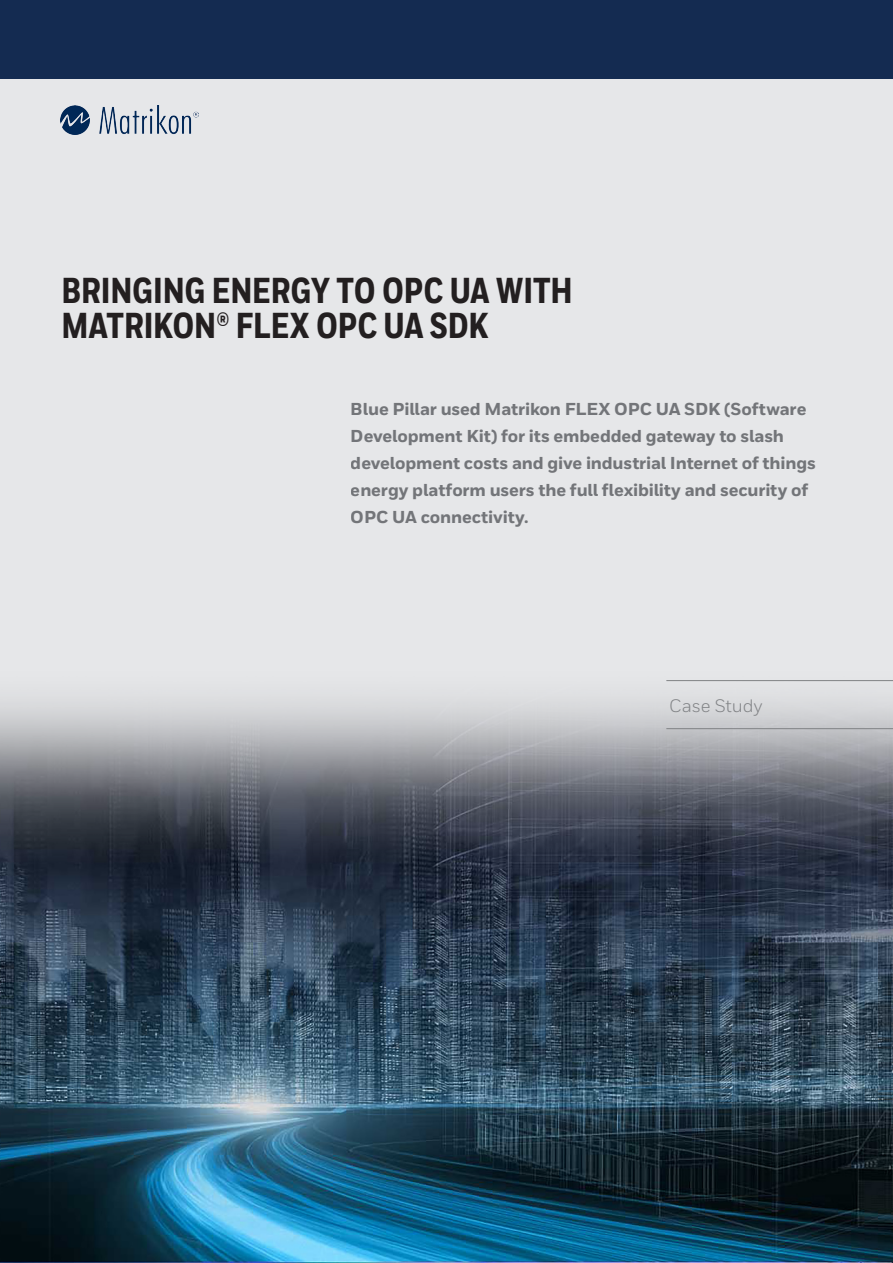
<style>
.page{position:relative;width:893px;height:1263px;background:#fff}
.page>*{position:absolute;margin:0;border:0;box-sizing:border-box;transform-origin:0 0}
.Cover__Title__All_Ca{font:800 36px/34.5px "Honeywell Cond";letter-spacing:-.005em;color:#231f20}
.Cover__Product_Name{font:18px "Honeywell Sans";letter-spacing:-.005em;color:#808285}
.t1{font:800 17.25px/27px "Honeywell Sans";letter-spacing:-.01em;color:#808285}
</style>
<div class="page">
<div style="left:0;top:1px;width:893px;height:1262px;background:#e6e7e9"></div>
<img style="left:0;top:681px;width:893px;height:582px">
<hr style="left:666px;top:680px;width:227px;height:1px;background:#808285">
<hr style="left:666px;top:728px;width:227px;height:1px;background:#808285">
<div style="left:0;top:1px;width:893px;height:78px;background:#142b51"></div>
<img style="left:60px;top:105px;width:138px;height:30px">
<p class="Cover__Title__All_Ca" style="left:62px;top:275px;width:513px">BRINGING ENERGY TO OPC UA WITH<br>MATRIKON® FLEX OPC UA SDK</p>
<p class="t1" style="left:351px;top:396px;width:467px">Blue Pillar used Matrikon FLEX OPC UA SDK (Software Development Kit) for its embedded gateway to slash development costs and give industrial Internet of things energy platform users the full flexibility and security of OPC UA connectivity.</p>
<p class="Cover__Product_Name" style="left:669px;top:695px;width:95px">Case Study</p>
</div>
